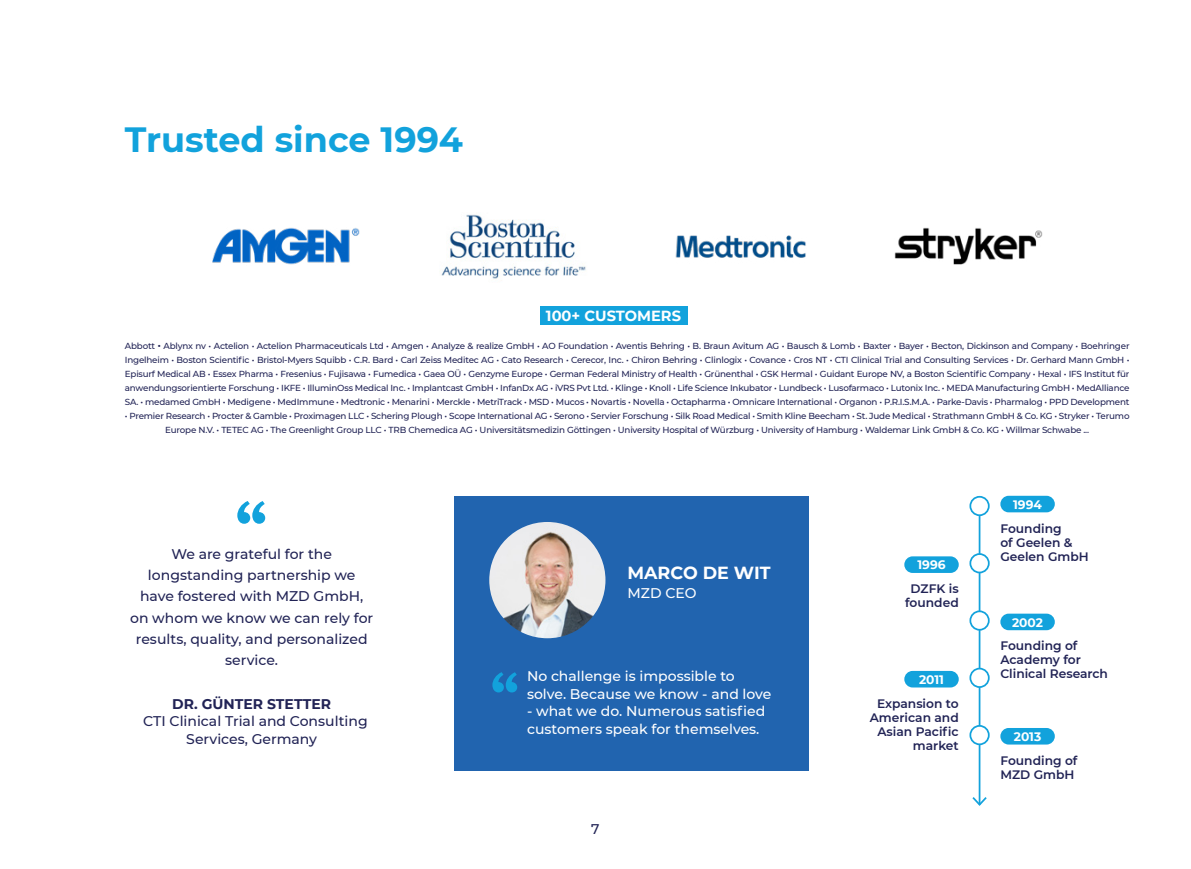
<style>
.page{position:relative;width:1191px;height:869px;background:#fff}
.page>*{position:absolute;margin:0;border:0;box-sizing:border-box;transform-origin:0 0}
.t1{font:700 62.48px "Ridley Grotesk";color:#12a2dc}
.t2{font:700 55.48px "Ridley Grotesk";color:#12a2dc}
.t3{font:700 35px "Montserrat";color:#12a2dc}
.t4{font:700 17.5px "Montserrat";color:#fff}
.t5{font:700 14.7px "Montserrat";color:#fff}
.t6{font:500 14px/21px "Montserrat";color:#212355;text-align:center}
.t7{font:500 14px/17.5px "Montserrat";color:#fff}
.t8{font:700 14px "Montserrat";color:#212355}
.t9{font:600 12.25px/14px "Montserrat";color:#212355}
.t10{font:700 12.25px "Montserrat";color:#fff}
.t11{font:500 8.75px/14px "Montserrat";letter-spacing:-.02em;color:#212355;text-align:justify}
.s1{font-family:"Ridley Grotesk";font-weight:600}
</style>
<div class="page">
<hr style="left:978px;top:505px;width:2px;height:299px;background:#12a2dc">
<svg style="left:972px;top:794px;width:15px;height:12px"></svg>
<div style="left:970px;top:496px;width:18px;height:19px;background:#fff;border-radius:50%"></div>
<div style="left:969px;top:495px;width:20px;height:21px;border:2px solid #12a2dc;border-radius:50%"></div>
<div style="left:970px;top:553px;width:18px;height:19px;background:#fff;border-radius:50%"></div>
<div style="left:969px;top:553px;width:20px;height:20px;border:2px solid #12a2dc;border-radius:50%"></div>
<div style="left:970px;top:611px;width:18px;height:18px;background:#fff;border-radius:50%"></div>
<div style="left:969px;top:610px;width:20px;height:20px;border:2px solid #12a2dc;border-radius:50%"></div>
<div style="left:970px;top:668px;width:18px;height:18px;background:#fff;border-radius:50%"></div>
<div style="left:969px;top:667px;width:20px;height:20px;border:2px solid #12a2dc;border-radius:50%"></div>
<div style="left:970px;top:725px;width:18px;height:19px;background:#fff;border-radius:50%"></div>
<div style="left:969px;top:724px;width:20px;height:20px;border:2px solid #12a2dc;border-radius:50%"></div>
<img style="left:212px;top:228px;width:148px;height:37px">
<img style="left:441px;top:214px;width:145px;height:65px">
<img style="left:675px;top:235px;width:131px;height:23px">
<img style="left:894px;top:228px;width:148px;height:37px">
<div style="left:1000px;top:495px;width:54px;height:17px;background:#12a2dc;border-radius:8px"></div>
<div style="left:904px;top:556px;width:54px;height:16px;background:#12a2dc;border-radius:8px"></div>
<div style="left:904px;top:670px;width:54px;height:17px;background:#12a2dc;border-radius:8px"></div>
<div style="left:1000px;top:613px;width:54px;height:17px;background:#12a2dc;border-radius:8px"></div>
<div style="left:1000px;top:727px;width:54px;height:17px;background:#12a2dc;border-radius:8px"></div>
<div style="left:540px;top:306px;width:147px;height:19px;background:#12a2dc"></div>
<div style="left:454px;top:495px;width:355px;height:274px;background:#2164af"></div>
<img style="left:489px;top:521px;width:116px;height:117px;border-radius:58px">
<h3 class="t3" style="left:125px;top:114px;width:340px">Trusted since 1994</h3>
<h3 class="t5" style="left:546px;top:305px;width:137px">100+ CUSTOMERS</h3>
<p class="t11" style="left:125px;top:338px;width:1006px">Abbott <span class="s1">•</span> Ablynx nv • Actelion • Actelion Pharmaceuticals Ltd • Amgen • Analyze &amp; realize GmbH • AO Foundation • Aventis Behring • B. Braun Avitum AG • Bausch &amp; Lomb • Baxter • Bayer • Becton, Dickinson and Company • Boehringer Ingelheim • Boston Scientific • Bristol-Myers Squibb • C.R. Bard • Carl Zeiss Meditec AG • Cato Research • Cerecor, Inc. • Chiron Behring • Clinlogix • Covance • Cros NT • CTI Clinical Trial and Consulting Services • Dr. Gerhard Mann GmbH • Episurf Medical AB • Essex Pharma • Fresenius • Fujisawa • Fumedica • Gaea OÜ • Genzyme Europe • German Federal Ministry of Health • Grünenthal • GSK Hermal • Guidant Europe NV, a Boston Scientific Company • Hexal • IFS Institut für anwendungsorientierte Forschung • IKFE • IlluminOss Medical Inc. • Implantcast GmbH • InfanDx AG • iVRS Pvt Ltd. • Klinge • Knoll • Life Science Inkubator • Lundbeck • Lusofarmaco • Lutonix Inc. • MEDA Manufacturing GmbH • MedAlliance SA. • medamed GmbH • Medigene • MedImmune • Medtronic • Menarini • Merckle • MetriTrack • MSD • Mucos • Novartis • Novella • Octapharma • Omnicare International • Organon • P.R.I.S.M.A. • Parke-Davis • Pharmalog • PPD Development</p>
<p class="t11" style="left:125px;top:408px;width:1006px;text-align:center">• Premier Research • Procter &amp; Gamble • Proximagen LLC • Schering Plough • Scope International AG • Serono • Servier Forschung • Silk Road Medical • Smith Kline Beecham • St. Jude Medical • Strathmann GmbH &amp; Co. KG • Stryker • Terumo<br>Europe N.V. • TETEC AG • The Greenlight Group LLC • TRB Chemedica AG • Universitätsmedizin Göttingen • University Hospital of Würzburg • University of Hamburg • Waldemar Link GmbH &amp; Co. KG • Willmar Schwabe ...</p>
<h1 class="t1" style="left:234px;top:486px;width:36px">“</h1>
<h3 class="t6" style="left:130px;top:543px;width:245px">We are grateful for the longstanding partnership we have fostered with MZD GmbH, on whom we know we can rely for results, quality, and personalized service.</h3>
<h3 class="t8" style="left:172px;top:693px;width:160px">DR. GÜNTER STETTER</h3>
<h3 class="t6" style="left:143px;top:711px;width:226px;line-height:17.5px">CTI Clinical Trial and Consulting<br>Services, Germany</h3>
<h3 class="t4" style="left:627px;top:559px;width:145px">MARCO DE WIT</h3>
<h3 class="t7" style="left:627px;top:583px;width:71px">MZD CEO</h3>
<h2 class="t2" style="left:489px;top:659px;width:32px">“</h2>
<h3 class="t7" style="left:527px;top:666px;width:246px">No challenge is impossible to solve. Because we know - and love</h3>
<h3 class="t7" style="left:527px;top:701px;width:240px">- what we do. Numerous satisfied customers speak for themselves.</h3>
<h3 class="t6" style="left:591px;top:817px;width:10px">7</h3>
<h3 class="t10" style="left:917px;top:556px;width:30px">1996</h3>
<h3 class="t9" style="left:905px;top:581px;width:55px;text-align:center">DZFK is founded</h3>
<h3 class="t10" style="left:919px;top:670px;width:27px">2011</h3>
<h3 class="t9" style="left:869px;top:695px;width:91px;text-align:right">Expansion to<br>American and<br>Asian Pacific market</h3>
<h3 class="t10" style="left:1013px;top:495px;width:30px">1994</h3>
<h3 class="t9" style="left:1000px;top:520px;width:90px">Founding<br>of Geelen &amp;<br>Geelen GmbH</h3>
<h3 class="t10" style="left:1012px;top:613px;width:32px">2002</h3>
<h3 class="t9" style="left:1000px;top:638px;width:109px">Founding of<br>Academy for<br>Clinical Research</h3>
<h3 class="t10" style="left:1013px;top:727px;width:29px">2013</h3>
<h3 class="t9" style="left:1000px;top:752px;width:79px">Founding of<br>MZD GmbH</h3>
</div>
